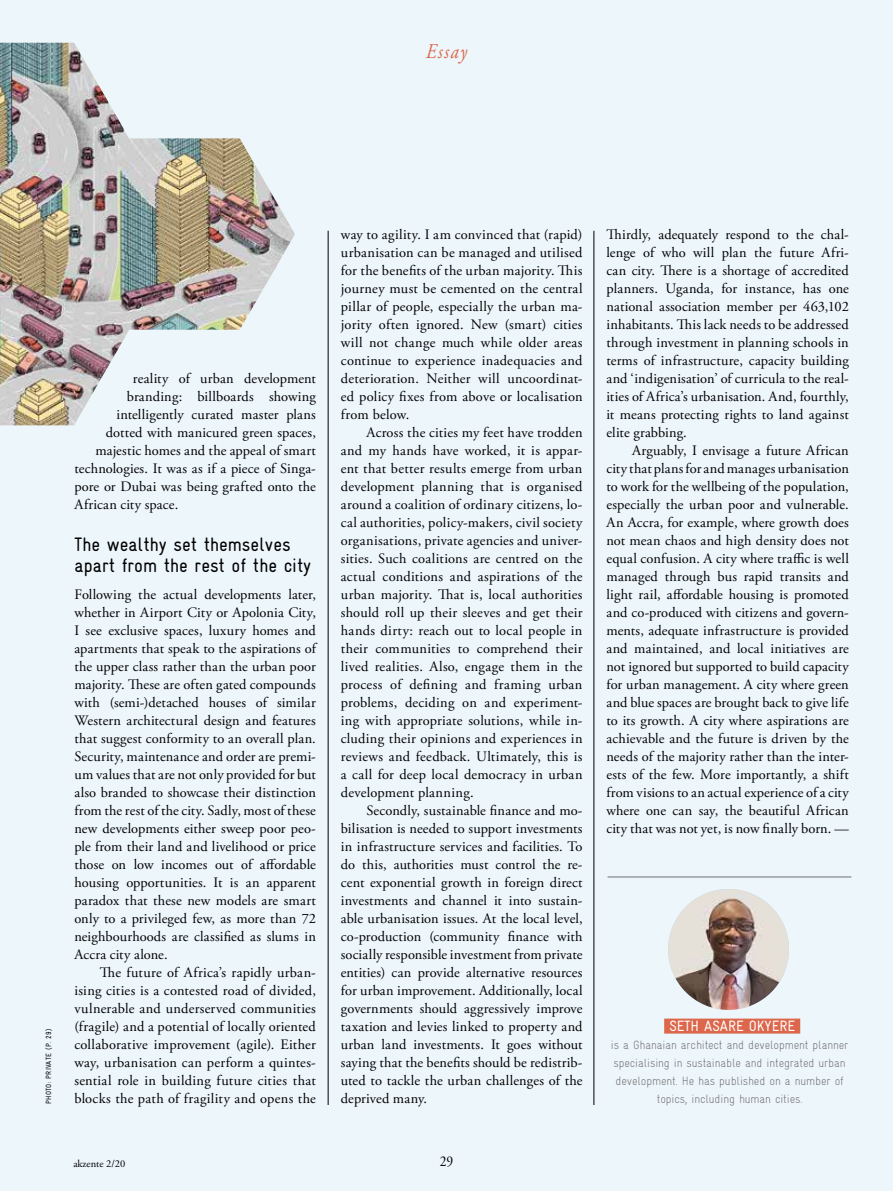
<style>
.page{position:relative;width:893px;height:1191px;background:#edf6fb}
.page>*{position:absolute;margin:0;border:0;box-sizing:border-box;transform-origin:0 0}
.t1{font:italic 21px "Adobe Garamond Pro";letter-spacing:.075em;color:#dc674c;scale:.9 1}
.t2{font:19.5px/21px "Gravur Condensed Reg CE";color:#000}
.t3{font:15px "Gravur Condensed Reg CE";color:#fff}
.t4{font:15px "Adobe Garamond Pro";color:#000;scale:.9 1}
.t5{font:14.4px/18px "Adobe Garamond Pro";letter-spacing:.01em;color:#000;text-align:justify}
.t6{font:12px/18px "Gravur Condensed Light CE";letter-spacing:-.01em;color:#706f6f}
.t7{font:10.5px "Adobe Garamond Pro";color:#000}
.t8{font:7.5px "Gravur Condensed Reg CE";letter-spacing:.04em;color:#000}
</style>
<div class="page">
<img style="left:0;top:43px;width:295px;height:382px">
<hr style="left:328px;top:231px;width:1px;height:874px;background:#000">
<hr style="left:594px;top:231px;width:1px;height:874px;background:#000">
<hr style="left:608px;top:876px;width:243px;height:1px;background:#706f6f">
<div style="left:664px;top:1018px;width:136px;height:15px;background:#dc674c"></div>
<img style="left:668px;top:889px;width:121px;height:120px;border-radius:60px">
<h1 class="t1" style="left:426px;top:38px;width:47px">Essay</h1>
<p class="t8" style="left:44px;top:1104px;width:77px;rotate:-90deg">PHOTO: PRIVATE (P. 29)</p>
<p class="t5" style="left:133px;top:370px;width:184px">reality of urban development</p>
<p class="t5" style="left:127px;top:388px;width:191px">branding: billboards showing</p>
<p class="t5" style="left:116px;top:406px;width:201px">intelligently curated master plans</p>
<p class="t5" style="left:106px;top:424px;width:212px">dotted with manicured green spaces,</p>
<p class="t5" style="left:95px;top:442px;width:222px">majestic homes and the appeal of smart</p>
<p class="t5" style="left:74px;top:460px;width:243px">technologies. It was as if a piece of Singa-</p>
<p class="t5" style="left:74px;top:478px;width:243px">pore or Dubai was being grafted onto the</p>
<p class="t5" style="left:74px;top:496px;width:105px">African city space.</p>
<h2 class="t2" style="left:74px;top:534px;width:238px">The wealthy set themselves apart from the rest of the city</h2>
<p class="t5" style="left:74px;top:586px;width:243px">Following the actual developments later, whether in Airport City or Apolonia City, I see exclusive spaces, luxury homes and apartments that speak to the aspirations of the upper class rather than the urban poor majority. These are often gated compounds with (semi-)detached houses of similar Western architectural design and features that suggest conformity to an overall plan.<br>Security, maintenance and order are premi&shy;um values that are not only provided for but also branded to showcase their distinction from the rest of the city. Sadly, most of these new developments either sweep poor peo&shy;ple from their land and livelihood or price those on low incomes out of affordable housing opportunities. It is an apparent paradox that these new models are smart only to a privileged few, as more than 72 neighbourhoods are classified as slums in Accra city alone.</p>
<p class="t5" style="left:74px;top:964px;width:243px;text-indent:26px">The future of Africa’s rapidly urban&shy;ising cities is a contested road of divided, vulnerable and underserved communities (fragile) and a potential of locally oriented collaborative improvement (agile). Either way, urbanisation can perform a quintes&shy;sential role in building future cities that blocks the path of fragility and opens the</p>
<p class="t5" style="left:341px;top:226px;width:243px">way to agility. I am convinced that (rapid) urbanisation can be managed and utilised for the benefits of the urban majority. This journey must be cemented on the central pillar of people, especially the urban ma&shy;jority often ignored. New (smart) cities will not change much while older areas continue to experience inadequacies and deterioration. Neither will uncoordinat&shy;ed policy fixes from above or localisation from below.</p>
<p class="t5" style="left:341px;top:424px;width:243px;text-indent:26px">Across the cities my feet have trodden and my hands have worked, it is appar&shy;ent that better results emerge from urban development planning that is organised around a coalition of ordinary citizens, lo&shy;cal authorities, policy-makers, civil society organisations, private agencies and univer&shy;sities. Such coalitions are centred on the actual conditions and aspirations of the urban majority. That is, local authorities should roll up their sleeves and get their hands dirty: reach out to local people in their communities to comprehend their lived realities. Also, engage them in the process of defining and framing urban problems, deciding on and experiment&shy;ing with appropriate solutions, while in&shy;cluding their opinions and experiences in reviews and feedback. Ultimately, this is a call for deep local democracy in urban development planning.</p>
<p class="t5" style="left:341px;top:802px;width:243px;text-indent:26px">Secondly, sustainable finance and mo&shy;bilisation is needed to support investments in infrastructure services and facilities. To do this, authorities must control the re&shy;cent exponential growth in foreign direct investments and channel it into sustain&shy;able urbanisation issues. At the local level, co-production (community finance with socially responsible investment from private entities) can provide alternative resources for urban improvement. Additionally, local governments should aggressively improve taxation and levies linked to property and urban land investments. It goes without saying that the benefits should be redistrib&shy;uted to tackle the urban challenges of the deprived many.</p>
<p class="t7" style="left:73px;top:1157px;width:54px">akzente 2/20</p>
<p class="t4" style="left:440px;top:1152px;width:16px">29</p>
<p class="t5" style="left:606px;top:226px;width:244px">Thirdly, adequately respond to the chal&shy;lenge of who will plan the future Afri&shy;can city. There is a shortage of accredited planners. Uganda, for instance, has one national association member per 463,102 inhabitants. This lack needs to be addressed through investment in planning schools in terms of infrastructure, capacity building and ‘indigenisation’ of curricula to the real&shy;ities of Africa’s urbanisation. And, fourthly, it means protecting rights to land against elite grabbing.</p>
<p class="t5" style="left:606px;top:442px;width:244px;text-indent:26px">Arguably, I envisage a future African city that plans for and manages urbanisation to work for the wellbeing of the population, especially the urban poor and vulnerable.<br>An Accra, for example, where growth does not mean chaos and high density does not equal confusion. A city where traffic is well managed through bus rapid transits and light rail, affordable housing is promoted and co-produced with citizens and govern&shy;ments, adequate infrastructure is provided and maintained, and local initiatives are not ignored but supported to build capacity for urban management. A city where green and blue spaces are brought back to give life to its growth. A city where aspirations are achievable and the future is driven by the needs of the majority rather than the inter&shy;ests of the few. More importantly, a shift from visions to an actual experience of a city where one can say, the beautiful African city that was not yet, is now finally born. —</p>
<p class="t3" style="left:669px;top:1017px;width:127px">SETH ASARE OKYERE</p>
<p class="t6" style="left:611px;top:1036px;width:239px">is a Ghanaian architect and development planner specialising in sustainable and integrated urban development. He has published on a number of</p>
<p class="t6" style="left:657px;top:1090px;width:147px">topics, including human cities.</p>
</div>
